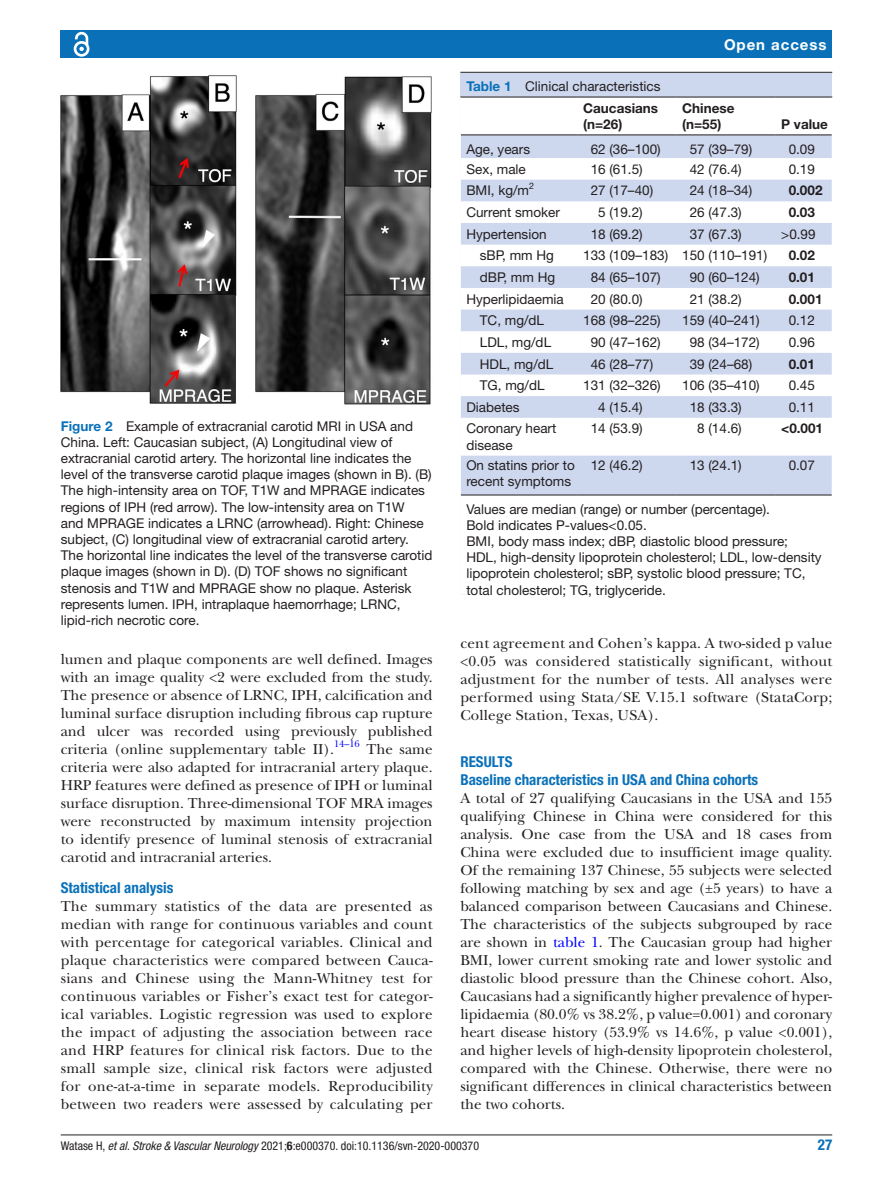
<style>
.page{position:relative;width:893px;height:1191px;background:#fff}
.page>*{position:absolute;margin:0;border:0;box-sizing:border-box;transform-origin:0 0}
.t1{font:15px/18px "New Baskerville";color:#231f20;text-align:justify}
.t2{font:700 condensed 15px/18px "Helvetica Neue LT Std";color:#0a71b9}
.t3{font:700 15px "Helvetica Neue LT Std";letter-spacing:.065em;color:#fff}
.t4{font:13.5px/16.2px "Helvetica Neue LT Std";color:#231f20}
.t5{font:700 13.5px/16.2px "Helvetica Neue LT Std";color:#231f20}
.t6{font:condensed 12px "Helvetica Neue LT Std";color:#231f20}
.t7{font:9.9px "New Baskerville";color:#00f}
.t8{font:9px "Helvetica Neue LT Std";color:#231f20}
.s1{font-weight:700;color:#0a71b9}
.s2{font-weight:700}
.s3{color:#00f}
.s4{font-style:italic}
</style>
<div class="page">
<hr style="left:61px;top:1134px;width:771px;height:1px;background:#231f20">
<div style="left:61px;top:31px;width:771px;height:27px;background:#0a71b9"></div>
<svg style="left:73px;top:31px;width:17px;height:26px"></svg>
<img style="left:61px;top:75px;width:371px;height:330px">
<div style="left:460px;top:73px;width:372px;height:521px;background:#cdd7ee"></div>
<hr style="left:460px;top:72px;width:372px;height:1px;background:#231f20">
<svg style="left:461px;top:98px;width:371px;height:496px;fill:#fff"></svg>
<hr style="left:460px;top:97px;width:117px;height:1px;background:#231f20">
<hr style="left:460px;top:134px;width:117px;height:1px;background:#231f20">
<hr style="left:577px;top:97px;width:99px;height:1px;background:#231f20">
<hr style="left:577px;top:134px;width:99px;height:1px;background:#231f20">
<hr style="left:676px;top:97px;width:99px;height:1px;background:#231f20">
<hr style="left:676px;top:134px;width:99px;height:1px;background:#231f20">
<hr style="left:775px;top:97px;width:57px;height:1px;background:#231f20">
<hr style="left:775px;top:134px;width:57px;height:1px;background:#231f20">
<hr style="left:460px;top:494px;width:117px;height:1px;background:#231f20">
<hr style="left:577px;top:494px;width:99px;height:1px;background:#231f20">
<hr style="left:676px;top:494px;width:99px;height:1px;background:#231f20">
<hr style="left:775px;top:494px;width:57px;height:1px;background:#231f20">
<hr style="left:460px;top:97px;width:1px;height:38px;background:#fff">
<svg style="left:460px;top:135px;width:1px;height:283px"></svg>
<hr style="left:460px;top:418px;width:1px;height:37px;background:#fff">
<hr style="left:460px;top:455px;width:1px;height:40px;background:#fff">
<hr style="left:460px;top:495px;width:1px;height:99px;background:#fff">
<hr style="left:466px;top:513px;width:366px;height:1px;background:#fff">
<hr style="left:466px;top:529px;width:366px;height:1px;background:#fff">
<p class="t4" style="left:61px;top:417px;width:373px"><span class="s1">Figure 2</span> Example of extracranial carotid MRI in USA and China. Left: Caucasian subject, (A) Longitudinal view of extracranial carotid artery. The horizontal line indicates the level of the transverse carotid plaque images (shown in B). (B)<br>The high-intensity area on TOF, T1W and MPRAGE indicates regions of IPH (red arrow). The low-intensity area on T1W<br>and MPRAGE indicates a LRNC (arrowhead). Right: Chinese subject, (C) longitudinal view of extracranial carotid artery.<br>The horizontal line indicates the level of the transverse carotid plaque images (shown in D). (D) TOF shows no significant stenosis and T1W and MPRAGE show no plaque. Asterisk represents lumen. IPH, intraplaque haemorrhage; LRNC, lipid-rich necrotic core.</p>
<p class="t1" style="left:61px;top:650px;width:373px">lumen and plaque components are well defined. Images with an image quality &lt;2 were excluded from the study.<br>The presence or absence of LRNC, IPH, calcification and luminal surface disruption including fibrous cap rupture and ulcer was recorded using previously published criteria (online supplementary table II).</p>
<p class="t7" style="left:334px;top:738px;width:27px">14–16</p>
<p class="t1" style="left:61px;top:740px;width:373px;text-indent:306px">The same criteria were also adapted for intracranial artery plaque.<br>HRP features were defined as presence of IPH or luminal surface disruption. Three-dimensional TOF MRA images were reconstructed by maximum intensity projection to identify presence of luminal stenosis of extracranial carotid and intracranial arteries.</p>
<p class="t2" style="left:61px;top:878px;width:114px">Statistical analysis</p>
<p class="t1" style="left:61px;top:897px;width:373px">The summary statistics of the data are presented as median with range for continuous variables and count with percentage for categorical variables. Clinical and plaque characteristics were compared between Cauca&shy;sians and Chinese using the Mann-Whitney test for continuous variables or Fisher’s exact test for categor&shy;ical variables. Logistic regression was used to explore the impact of adjusting the association between race and HRP features for clinical risk factors. Due to the small sample size, clinical risk factors were adjusted for one-at-a-time in separate models. Reproducibility between two readers were assessed by calculating per</p>
<p class="t4" style="left:466px;top:75px;width:196px;line-height:22px;text-align:right"><span class="s1">Table 1</span> Clinical characteristics<br><span class="s2">Caucasians</span></p>
<p class="t5" style="left:583px;top:116px;width:41px">(n=26)</p>
<p class="t3" style="left:724px;top:35px;width:104px">Open access</p>
<p class="t5" style="left:682px;top:99px;width:54px">Chinese (n=55)</p>
<p class="t5" style="left:781px;top:116px;width:48px">P value</p>
<p class="t4" style="left:466px;top:140px;width:65px">Age, years</p>
<p class="t4" style="left:591px;top:140px;width:72px">62 (36–100)</p>
<p class="t4" style="left:690px;top:140px;width:64px">57 (39–79)</p>
<p class="t4" style="left:789px;top:140px;width:28px">0.09</p>
<p class="t4" style="left:466px;top:161px;width:61px">Sex, male</p>
<p class="t4" style="left:591px;top:161px;width:54px">16 (61.5)</p>
<p class="t4" style="left:690px;top:161px;width:54px">42 (76.4)</p>
<p class="t4" style="left:789px;top:161px;width:28px">0.19</p>
<p class="t4" style="left:466px;top:182px;width:64px">BMI, kg/m</p>
<p class="t8" style="left:529px;top:181px;width:6px">2</p>
<p class="t4" style="left:591px;top:182px;width:64px">27 (17–40)</p>
<p class="t4" style="left:690px;top:182px;width:64px">24 (18–34)</p>
<p class="t5" style="left:789px;top:182px;width:35px">0.002</p>
<p class="t4" style="left:466px;top:204px;width:95px">Current smoker</p>
<p class="t4" style="left:598px;top:204px;width:46px">5 (19.2)</p>
<p class="t4" style="left:690px;top:204px;width:54px">26 (47.3)</p>
<p class="t5" style="left:789px;top:204px;width:28px">0.03</p>
<p class="t4" style="left:466px;top:225px;width:82px">Hypertension</p>
<p class="t4" style="left:591px;top:225px;width:54px">18 (69.2)</p>
<p class="t4" style="left:690px;top:225px;width:54px">37 (67.3)</p>
<p class="t4" style="left:781px;top:225px;width:36px">&gt;0.99</p>
<p class="t4" style="left:480px;top:247px;width:76px">sBP, mm Hg</p>
<p class="t4" style="left:583px;top:247px;width:186px">133 (109–183) 150 (110–191)</p>
<p class="t5" style="left:789px;top:247px;width:28px">0.02</p>
<p class="t4" style="left:480px;top:269px;width:77px">dBP, mm Hg</p>
<p class="t4" style="left:591px;top:269px;width:72px">84 (65–107)</p>
<p class="t4" style="left:690px;top:269px;width:72px">90 (60–124)</p>
<p class="t5" style="left:789px;top:269px;width:28px">0.01</p>
<p class="t4" style="left:466px;top:290px;width:99px">Hyperlipidaemia</p>
<p class="t4" style="left:591px;top:290px;width:54px">20 (80.0)</p>
<p class="t4" style="left:690px;top:290px;width:54px">21 (38.2)</p>
<p class="t5" style="left:789px;top:290px;width:35px">0.001</p>
<p class="t4" style="left:480px;top:312px;width:66px">TC, mg/dL</p>
<p class="t4" style="left:583px;top:312px;width:79px">168 (98–225)</p>
<p class="t4" style="left:682px;top:312px;width:79px">159 (40–241)</p>
<p class="t4" style="left:789px;top:312px;width:28px">0.12</p>
<p class="t4" style="left:480px;top:334px;width:73px">LDL, mg/dL</p>
<p class="t4" style="left:591px;top:334px;width:72px">90 (47–162)</p>
<p class="t4" style="left:690px;top:334px;width:72px">98 (34–172)</p>
<p class="t4" style="left:789px;top:334px;width:28px">0.96</p>
<p class="t4" style="left:480px;top:355px;width:75px">HDL, mg/dL</p>
<p class="t4" style="left:591px;top:355px;width:64px">46 (28–77)</p>
<p class="t4" style="left:690px;top:355px;width:64px">39 (24–68)</p>
<p class="t5" style="left:789px;top:355px;width:28px">0.01</p>
<p class="t4" style="left:480px;top:377px;width:66px">TG, mg/dL</p>
<p class="t4" style="left:583px;top:377px;width:79px">131 (32–326)</p>
<p class="t4" style="left:682px;top:377px;width:79px">106 (35–410)</p>
<p class="t4" style="left:789px;top:377px;width:28px">0.45</p>
<p class="t4" style="left:466px;top:399px;width:55px">Diabetes</p>
<p class="t4" style="left:598px;top:399px;width:46px">4 (15.4)</p>
<p class="t4" style="left:690px;top:399px;width:54px">18 (33.3)</p>
<p class="t4" style="left:789px;top:399px;width:28px">0.11</p>
<p class="t4" style="left:466px;top:420px;width:92px">Coronary heart disease</p>
<p class="t4" style="left:591px;top:420px;width:54px">14 (53.9)</p>
<p class="t4" style="left:697px;top:420px;width:46px">8 (14.6)</p>
<p class="t5" style="left:781px;top:420px;width:43px">&lt;0.001</p>
<p class="t4" style="left:466px;top:457px;width:110px">On statins prior to recent symptoms</p>
<p class="t4" style="left:591px;top:457px;width:54px">12 (46.2)</p>
<p class="t4" style="left:690px;top:457px;width:54px">13 (24.1)</p>
<p class="t4" style="left:789px;top:457px;width:28px">0.07</p>
<p class="t4" style="left:466px;top:500px;width:357px">Values are median (range) or number (percentage).<br>Bold indicates P-values&lt;0.05.<br>BMI, body mass index; dBP, diastolic blood pressure; HDL, high-density lipoprotein cholesterol; LDL, low-density lipoprotein cholesterol; sBP, systolic blood pressure; TC, total cholesterol; TG, triglyceride.</p>
<p class="t1" style="left:460px;top:634px;width:373px">cent agreement and Cohen’s kappa. A two-sided p value &lt;0.05 was considered statistically significant, without adjustment for the number of tests. All analyses were performed using Stata/SE V.15.1 software (StataCorp; College Station, Texas, USA).</p>
<p class="t2" style="left:460px;top:752px;width:299px">RESULTS<br>Baseline characteristics in USA and China cohorts</p>
<p class="t1" style="left:460px;top:789px;width:373px">A total of 27 qualifying Caucasians in the USA and 155 qualifying Chinese in China were considered for this analysis. One case from the USA and 18 cases from China were excluded due to insufficient image quality.<br>Of the remaining 137 Chinese, 55 subjects were selected following matching by sex and age (±5 years) to have a balanced comparison between Caucasians and Chinese.<br>The characteristics of the subjects subgrouped by race are shown in <span class="s3">table 1</span>. The Caucasian group had higher BMI, lower current smoking rate and lower systolic and diastolic blood pressure than the Chinese cohort. Also, Caucasians had a significantly higher prevalence of hyper&shy;lipidaemia (80.0% vs 38.2%, p value=0.001) and coronary heart disease history (53.9% vs 14.6%, p value &lt;0.001), and higher levels of high-density lipoprotein cholesterol, compared with the Chinese. Otherwise, there were no significant differences in clinical characteristics between the two cohorts.</p>
<p class="t6" style="left:61px;top:1138px;width:420px">Watase H, <span class="s4">et al</span>. <span class="s4">Stroke &amp; Vascular Neurology</span> 2021;<span class="s2">6</span>:e000370. doi:10.1136/svn-2020-000370</p>
<p class="t2" style="left:818px;top:1135px;width:16px">27</p>
</div>
